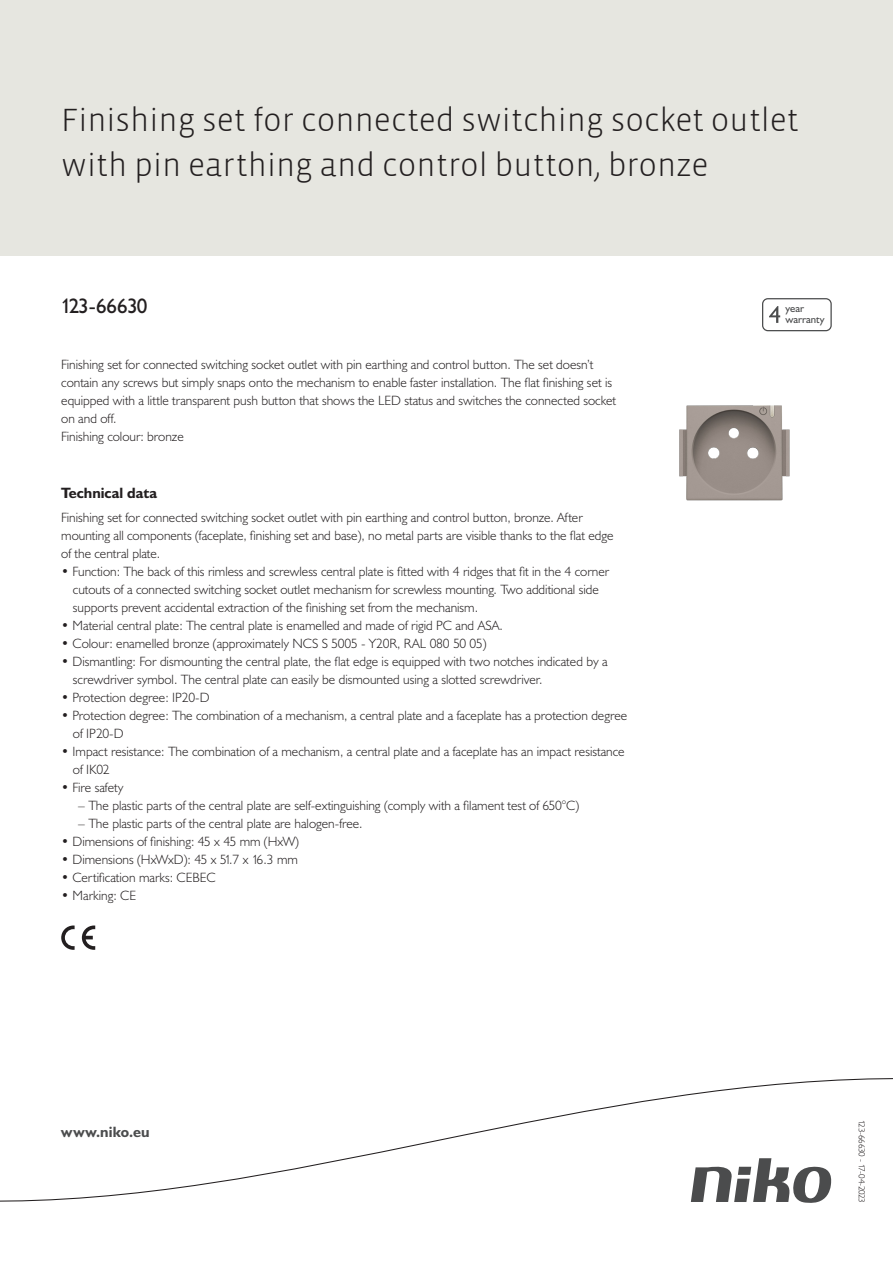
<style>
.page{position:relative;width:893px;height:1263px;background:#fff}
.page>*{position:absolute;margin:0;border:0;box-sizing:border-box;transform-origin:0 0}
.Title_datasheets{font:300 33px/45px "Vista Sans";color:#231f20}
.Article_number{font:21px "Humanist 521 BT";letter-spacing:-.035em;color:#231f20}
.Titles_parts{font:700 15px "Humanist 521 BT";color:#231f20}
.titel_afbeelding{font:700 15px "Humanist 521 BT";letter-spacing:.005em;color:#4b4c4d}
.USP_Bullets{font:300 13.5px/18px "Humanist 521 BT";color:#231f20}
.Platte_tekst_CAB{font:300 13.5px/18px "Humanist 521 BT";color:#231f20}
.USP_Bullets_level_2{font:300 13.5px "Humanist 521 BT";color:#231f20}
.t1{font:10.8px/10.8px "Humanist 521 BT";color:#4b4c4d}
.Revision{font:300 9px "Humanist 521 BT";letter-spacing:-.03em;color:#231f20}
</style>
<div class="page">
<div style="left:0;top:0;width:893px;height:255px;background:#e6e6e0"></div>
<svg style="left:82px;top:925px;width:13px;height:25px"></svg>
<svg style="left:61px;top:925px;width:14px;height:25px"></svg>
<svg style="left:762px;top:298px;width:70px;height:33px"></svg>
<svg style="left:0;top:1078px;width:893px;height:125px"></svg>
<img style="left:679px;top:405px;width:111px;height:96px">
<p class="Title_datasheets" style="left:61px;top:98px;width:739px">Finishing set for connected switching socket outlet with pin earthing and control button, bronze</p>
<p class="Article_number" style="left:61px;top:293px;width:88px">123-66630</p>
<p class="Platte_tekst_CAB" style="left:61px;top:355px;width:556px">Finishing set for connected switching socket outlet with pin earthing and control button. The set doesn’t contain any screws but simply snaps onto the mechanism to enable faster installation. The flat finishing set is equipped with a little transparent push button that shows the LED status and switches the connected socket on and off.<br>Finishing colour: bronze</p>
<p class="Titles_parts" style="left:61px;top:483px;width:98px">Technical data</p>
<p class="Platte_tekst_CAB" style="left:61px;top:508px;width:554px">Finishing set for connected switching socket outlet with pin earthing and control button, bronze. After mounting all components (faceplate, finishing set and base), no metal parts are visible thanks to the flat edge of the central plate.</p>
<p class="USP_Bullets" style="left:73px;top:562px;width:538px;text-indent:-12px">• Function: The back of this rimless and screwless central plate is fitted with 4 ridges that fit in the 4 corner cutouts of a connected switching socket outlet mechanism for screwless mounting. Two additional side supports prevent accidental extraction of the finishing set from the mechanism.</p>
<p class="USP_Bullets" style="left:61px;top:616px;width:443px">• Material central plate: The central plate is enamelled and made of rigid PC and ASA.</p>
<p class="USP_Bullets" style="left:61px;top:634px;width:427px">• Colour: enamelled bronze (approximately NCS S 5005 - Y20R, RAL 080 50 05)</p>
<p class="USP_Bullets" style="left:73px;top:652px;width:536px;text-indent:-12px">• Dismantling: For dismounting the central plate, the flat edge is equipped with two notches indicated by a screwdriver symbol. The central plate can easily be dismounted using a slotted screwdriver.</p>
<p class="USP_Bullets" style="left:61px;top:688px;width:150px">• Protection degree: IP20-D</p>
<p class="USP_Bullets" style="left:73px;top:706px;width:556px;text-indent:-12px">• Protection degree: The combination of a mechanism, a central plate and a faceplate has a protection degree of IP20-D</p>
<p class="USP_Bullets" style="left:73px;top:742px;width:553px;text-indent:-12px">• Impact resistance: The combination of a mechanism, a central plate and a faceplate has an impact resistance of IK02</p>
<p class="USP_Bullets" style="left:61px;top:778px;width:64px">• Fire safety</p>
<p class="USP_Bullets_level_2" style="left:78px;top:797px;width:502px">– The plastic parts of the central plate are self-extinguishing (comply with a filament test of 650°C)</p>
<p class="USP_Bullets_level_2" style="left:78px;top:815px;width:286px">– The plastic parts of the central plate are halogen-free.</p>
<p class="USP_Bullets" style="left:61px;top:832px;width:239px">• Dimensions of finishing: 45 x 45 mm (HxW)</p>
<p class="USP_Bullets" style="left:61px;top:850px;width:238px">• Dimensions (HxWxD): 45 x 51.7 x 16.3 mm</p>
<p class="USP_Bullets" style="left:61px;top:868px;width:156px">• Certification marks: CEBEC</p>
<p class="USP_Bullets" style="left:61px;top:886px;width:76px">• Marking: CE</p>
<p class="t1" style="left:785px;top:303px;width:41px">year warranty</p>
<p class="titel_afbeelding" style="left:61px;top:1122px;width:90px">www.niko.eu</p>
<p class="Revision" style="left:868px;top:1120px;width:84px;rotate:90deg">123-66630 - 17-04-2023</p>
</div>
